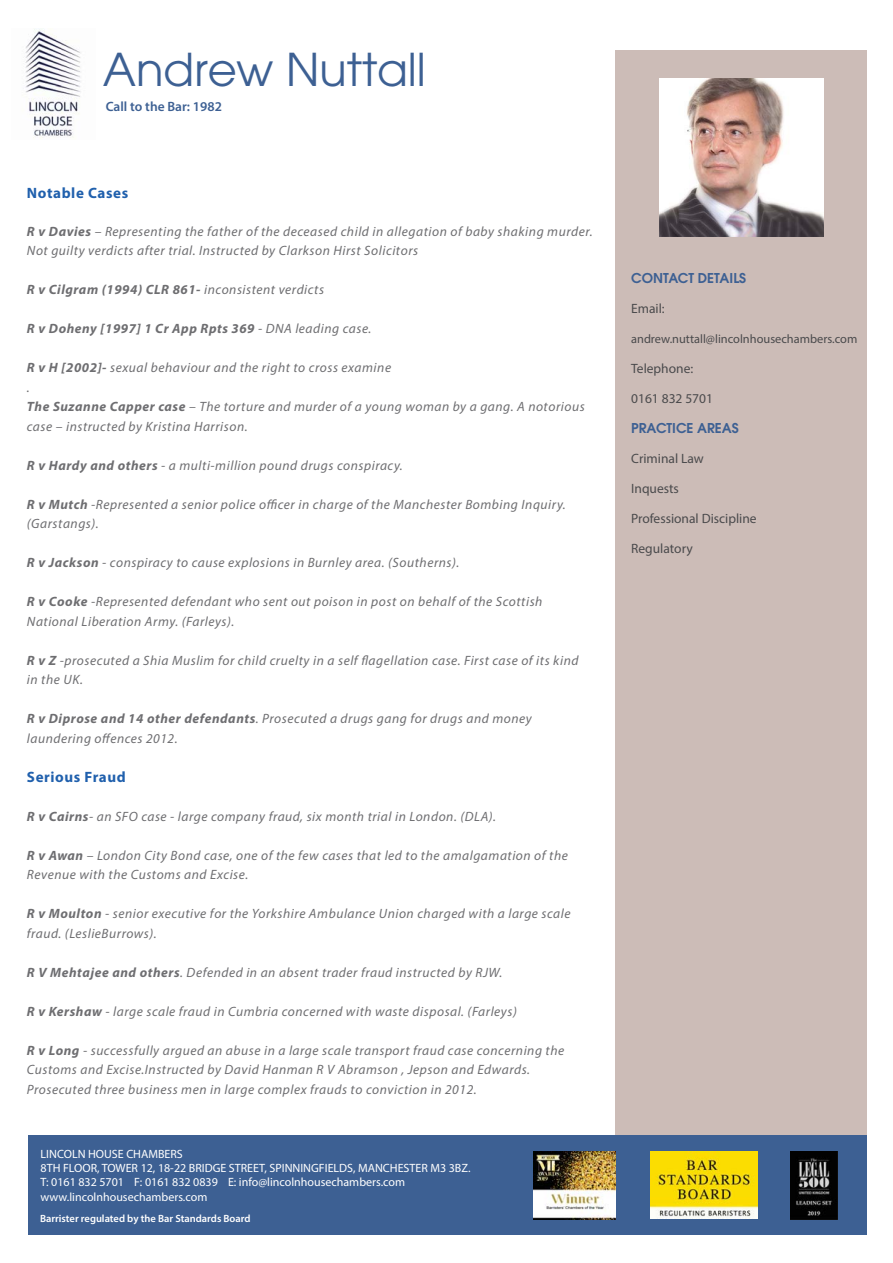
<style>
.page{position:relative;width:893px;height:1263px;background:#fff}
.page>*{position:absolute;margin:0;border:0;box-sizing:border-box;transform-origin:0 0}
.t1{font:45px "Avant Garde";color:#3d6093}
.t2{font:700 15px "Myriad Pro";letter-spacing:.04em;color:#2060ad}
.t3{font:italic 13.5px/19.5px "Myriad Pro";letter-spacing:.04em;color:#6e6e71}
.t4{font:italic 700 13.5px "Myriad Pro";letter-spacing:.04em;color:#6e6e71}
.t5{font:13.5px "Myriad Pro";color:#4a4a4c}
.t6{font:600 13.5px "Avant Garde";color:#3d6093}
.t7{font:600 13.5px "Myriad Pro";color:#3d6093}
.t8{font:12.3px "Myriad Pro";color:#4a4a4c}
.t9{font:12px/14.4px "Myriad Pro";color:#fff}
.t10{font:600 10.5px "Myriad Pro";color:#fff}
.s1{font-weight:700}
.s2{font-weight:400}
</style>
<div class="page">
<div style="left:615px;top:51px;width:252px;height:1159px;background:#ccbcb7"></div>
<div style="left:28px;top:1136px;width:839px;height:99px;background:#3d6093"></div>
<img style="left:25px;top:29px;width:56px;height:109px">
<img style="left:791px;top:1152px;width:46px;height:67px">
<img style="left:650px;top:1151px;width:108px;height:67px">
<img style="left:534px;top:1151px;width:82px;height:68px">
<img style="left:659px;top:78px;width:165px;height:158px">
<p class="t1" style="left:103px;top:44px;width:325px">Andrew Nuttall</p>
<p class="t7" style="left:106px;top:102px;width:118px">Call to the Bar: 1982</p>
<p class="t2" style="left:27px;top:184px;width:103px">Notable Cases</p>
<p class="t3" style="left:27px;top:223px;width:567px"><span class="s1">R v Davies</span> – Representing the father of the deceased child in allegation of baby shaking murder.<br>Not guilty verdicts after trial. Instructed by Clarkson Hirst Solicitors</p>
<p class="t4" style="left:27px;top:285px;width:299px">R v Cilgram (1994) CLR 861- <span class="s2">inconsistent verdicts</span></p>
<p class="t4" style="left:27px;top:324px;width:346px">R v Doheny [1997] 1 Cr App Rpts 369 <span class="s2">- DNA leading case.</span></p>
<p class="t3" style="left:27px;top:359px;width:559px"><span class="s1">R v H [2002]-</span> sexual behaviour and the right to cross examine<br>.<br><span class="s1">The Suzanne Capper case</span> – The torture and murder of a young woman by a gang. A notorious case – instructed by Kristina Harrison.</p>
<p class="t3" style="left:27px;top:457px;width:377px"><span class="s1">R v Hardy and others</span> - a multi-million pound drugs conspiracy.</p>
<p class="t3" style="left:27px;top:496px;width:540px"><span class="s1">R v Mutch</span> -Represented a senior police officer in charge of the Manchester Bombing Inquiry. (Garstangs).</p>
<p class="t3" style="left:27px;top:554px;width:434px"><span class="s1">R v Jackson</span> - conspiracy to cause explosions in Burnley area. (Southerns).</p>
<p class="t3" style="left:27px;top:593px;width:517px"><span class="s1">R v Cooke</span> -Represented defendant who sent out poison in post on behalf of the Scottish<br>National Liberation Army. (Farleys).</p>
<p class="t3" style="left:27px;top:652px;width:553px"><span class="s1">R v Z</span> -prosecuted a Shia Muslim for child cruelty in a self flagellation case. First case of its kind in the UK.</p>
<p class="t3" style="left:27px;top:710px;width:506px"><span class="s1">R v Diprose and 14 other defendants</span>. Prosecuted a drugs gang for drugs and money laundering offences 2012.</p>
<p class="t2" style="left:27px;top:768px;width:100px">Serious Fraud</p>
<p class="t3" style="left:27px;top:808px;width:471px"><span class="s1">R v Cairns</span>- an SFO case - large company fraud, six month trial in London. (DLA).</p>
<p class="t3" style="left:27px;top:847px;width:542px"><span class="s1">R v Awan</span> – London City Bond case, one of the few cases that led to the amalgamation of the<br>Revenue with the Customs and Excise.</p>
<p class="t3" style="left:27px;top:905px;width:545px"><span class="s1">R v Moulton</span> - senior executive for the Yorkshire Ambulance Union charged with a large scale fraud. (LeslieBurrows).</p>
<p class="t3" style="left:27px;top:964px;width:477px"><span class="s1">R V Mehtajee and others</span>. Defended in an absent trader fraud instructed by RJW.</p>
<p class="t3" style="left:27px;top:1003px;width:491px"><span class="s1">R v Kershaw</span> - large scale fraud in Cumbria concerned with waste disposal. (Farleys)</p>
<p class="t3" style="left:27px;top:1042px;width:539px"><span class="s1">R v Long</span> - successfully argued an abuse in a large scale transport fraud case concerning the<br>Customs and Excise.Instructed by David Hanman R V Abramson , Jepson and Edwards.<br>Prosecuted three business men in large complex frauds to conviction in 2012.</p>
<p class="t9" style="left:41px;top:1147px;width:431px">LINCOLN HOUSE CHAMBERS<br>8TH FLOOR, TOWER 12, 18-22 BRIDGE STREET, SPINNINGFIELDS, MANCHESTER M3 3BZ.<br>T: 0161 832 5701 F: 0161 832 0839 E: info@lincolnhousechambers.com www.lincolnhousechambers.com</p>
<p class="t10" style="left:40px;top:1214px;width:212px">Barrister regulated by the Bar Standards Board</p>
<p class="t6" style="left:631px;top:273px;width:117px">CONTACT DETAILS</p>
<p class="t5" style="left:631px;top:303px;width:35px">Email:</p>
<p class="t8" style="left:631px;top:334px;width:228px">andrew.nuttall@lincolnhousechambers.com</p>
<p class="t5" style="left:631px;top:363px;width:64px">Telephone:</p>
<p class="t5" style="left:631px;top:393px;width:83px">0161 832 5701</p>
<p class="t6" style="left:631px;top:423px;width:109px">PRACTICE AREAS</p>
<p class="t5" style="left:631px;top:453px;width:74px">Criminal Law</p>
<p class="t5" style="left:631px;top:483px;width:49px">Inquests</p>
<p class="t5" style="left:631px;top:513px;width:127px">Professional Discipline</p>
<p class="t5" style="left:631px;top:543px;width:63px">Regulatory</p>
</div>
